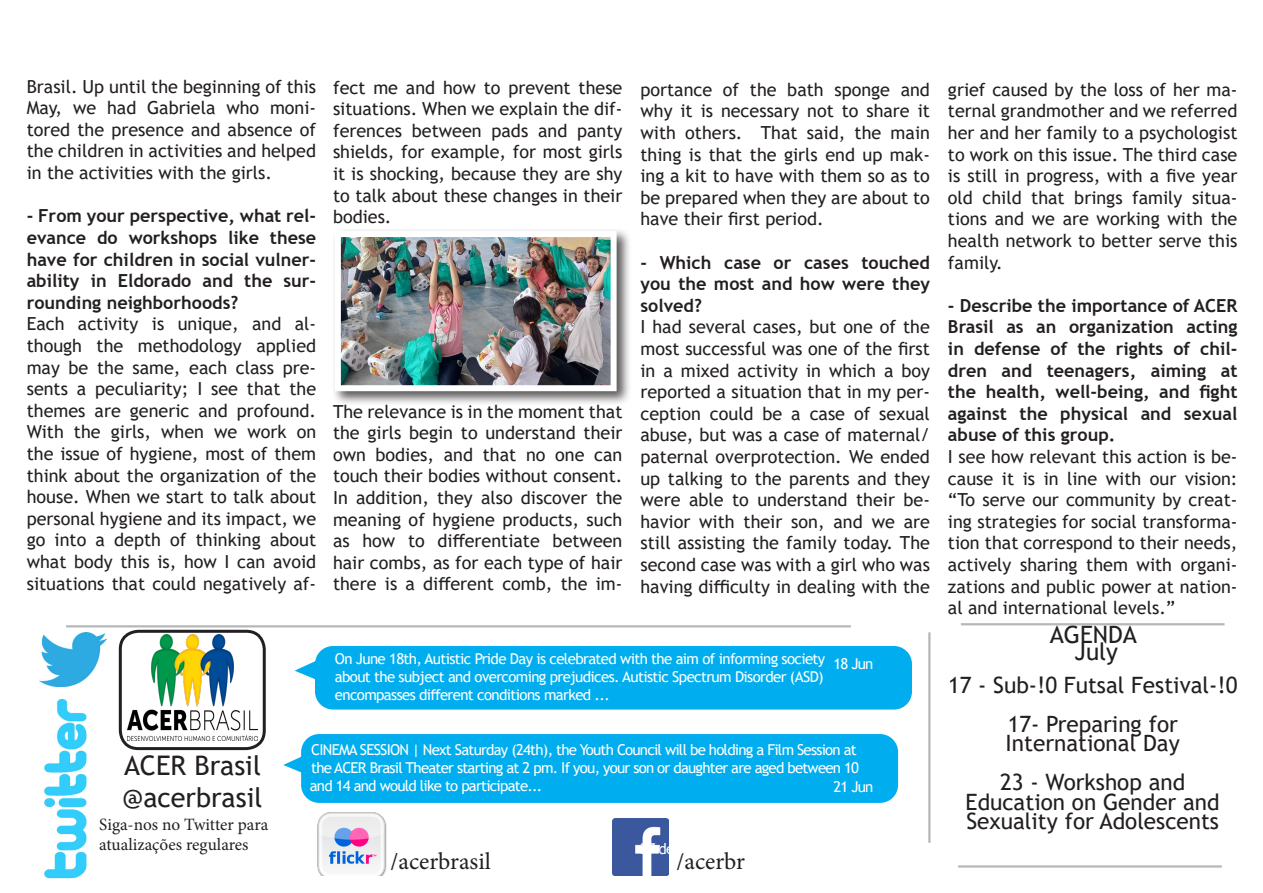
<style>
.page{position:relative;width:1263px;height:893px;background:#fff}
.page>*{position:absolute;margin:0;border:0;box-sizing:border-box;transform-origin:0 0}
.t1{font:27px "Trebuchet MS";color:#231f20}
.t2{font:24px "Minion Pro";color:#231f20}
.t3{font:24px "Trebuchet MS";color:#231f20}
.t4{font:22.5px/19.5px "Trebuchet MS";color:#231f20}
.t5{font:18px/21.6px "Trebuchet MS";color:#231f20;text-align:justify}
.t6{font:700 18px/21.6px "Trebuchet MS";color:#231f20;text-align:justify}
.t7{font:17.25px "Minion Pro";color:#231f20}
.t8{font:15px/18px "Trebuchet MS";letter-spacing:-.05em;color:#fff;text-align:justify}
</style>
<div class="page">
<div style="left:119px;top:630px;width:147px;height:120px;border:3px solid #231f20;border-radius:18px"></div>
<img style="left:128px;top:635px;width:129px;height:105px">
<img style="left:44px;top:698px;width:43px;height:181px">
<div style="left:301px;top:734px;width:597px;height:69px;background:#00aeef;border-radius:18px"></div>
<div style="left:315px;top:646px;width:597px;height:63px;background:#00aeef;border-radius:18px"></div>
<svg style="left:283px;top:755px;width:19px;height:19px"></svg>
<svg style="left:295px;top:660px;width:21px;height:19px"></svg>
<img style="left:39px;top:632px;width:67px;height:55px">
<hr style="left:961px;top:623px;width:263px;height:2px;background:#b6b7bb">
<hr style="left:958px;top:865px;width:264px;height:3px;background:#b6b7bb">
<img style="left:317px;top:812px;width:70px;height:63px">
<img style="left:612px;top:818px;width:57px;height:57px">
<hr style="left:66px;top:625px;width:785px;height:2px;background:#b6b7bb">
<hr style="left:928px;top:632px;width:2px;height:211px;background:#b6b7bb">
<div style="left:332px;top:228px;width:300px;height:178px;background:#231f20;opacity:.75"></div>
<img style="left:342px;top:238px;width:268px;height:146px">
<div style="left:335px;top:231px;width:282px;height:160px;border:6px solid #fff"></div>
<p class="t5" style="left:27px;top:75px;width:291px">Brasil. Up until the beginning of this May, we had Gabriela who moni&shy;tored the presence and absence of the children in activities and helped in the activities with the girls.</p>
<p class="t6" style="left:27px;top:205px;width:291px">- From your perspective, what rel&shy;evance do workshops like these have for children in social vulner&shy;ability in Eldorado and the sur&shy;rounding neighborhoods?</p>
<p class="t5" style="left:27px;top:313px;width:291px">Each activity is unique, and al&shy;though the methodology applied may be the same, each class pre&shy;sents a peculiarity; I see that the themes are generic and profound.<br>With the girls, when we work on the issue of hygiene, most of them think about the organization of the house. When we start to talk about personal hygiene and its impact, we go into a depth of thinking about what body this is, how I can avoid situations that could negatively af-</p>
<p class="t5" style="left:333px;top:76px;width:291px">fect me and how to prevent these situations. When we explain the dif&shy;ferences between pads and panty shields, for example, for most girls it is shocking, because they are shy to talk about these changes in their bodies.</p>
<p class="t5" style="left:333px;top:400px;width:291px">The relevance is in the moment that the girls begin to understand their own bodies, and that no one can touch their bodies without consent.<br>In addition, they also discover the meaning of hygiene products, such as how to differentiate between hair combs, as for each type of hair there is a different comb, the im-</p>
<p class="t5" style="left:640px;top:78px;width:291px">portance of the bath sponge and why it is necessary not to share it with others. That said, the main thing is that the girls end up mak&shy;ing a kit to have with them so as to be prepared when they are about to have their first period.</p>
<p class="t6" style="left:640px;top:251px;width:291px">- Which case or cases touched you the most and how were they solved?</p>
<p class="t5" style="left:640px;top:316px;width:291px">I had several cases, but one of the most successful was one of the first in a mixed activity in which a boy reported a situation that in my per&shy;ception could be a case of sexual abuse, but was a case of maternal/ paternal overprotection. We ended up talking to the parents and they were able to understand their be&shy;havior with their son, and we are still assisting the family today. The second case was with a girl who was having difficulty in dealing with the</p>
<p class="t8" style="left:335px;top:649px;width:492px">On June 18th, Autistic Pride Day is celebrated with the aim of informing society about the subject and overcoming prejudices. Autistic Spectrum Disorder (ASD) encompasses different conditions marked ...</p>
<p class="t8" style="left:833px;top:655px;width:42px">18 Jun</p>
<p class="t1" style="left:124px;top:748px;width:138px">ACER Brasil</p>
<p class="t1" style="left:123px;top:780px;width:141px">@acerbrasil</p>
<p class="t8" style="left:310px;top:740px;width:551px;text-align:left">CINEMA SESSION | Next Saturday (24th), the Youth Council will be holding a Film Session at the ACER Brasil Theater starting at 2 pm. If you, your son or daughter are aged between 10 and 14 and would like to participate...</p>
<p class="t8" style="left:833px;top:777px;width:42px">21 Jun</p>
<p class="t5" style="left:948px;top:78px;width:291px">grief caused by the loss of her ma&shy;ternal grandmother and we referred her and her family to a psychologist to work on this issue. The third case is still in progress, with a five year old child that brings family situa&shy;tions and we are working with the health network to better serve this family.</p>
<p class="t6" style="left:948px;top:295px;width:291px">- Describe the importance of ACER Brasil as an organization acting in defense of the rights of chil&shy;dren and teenagers, aiming at the health, well-being, and fight against the physical and sexual abuse of this group.</p>
<p class="t5" style="left:948px;top:446px;width:291px">I see how relevant this action is be&shy;cause it is in line with our vision: “To serve our community by creat&shy;ing strategies for social transforma&shy;tion that correspond to their needs, actively sharing them with organi&shy;zations and public power at nation&shy;al and international levels.”</p>
<p class="t3" style="left:1050px;top:619px;width:89px">AGENDA</p>
<p class="t3" style="left:1075px;top:636px;width:45px">July</p>
<p class="t4" style="left:948px;top:675px;width:291px">17 - Sub-!0 Futsal Festival-!0</p>
<p class="t4" style="left:1005px;top:714px;width:176px">17- Preparing for<br>International Day</p>
<p class="t4" style="left:966px;top:772px;width:256px;text-align:center">23 - Workshop and<br>Education on Gender and</p>
<p class="t7" style="left:99px;top:812px;width:171px">Siga-nos no Twitter para</p>
<p class="t4" style="left:966px;top:811px;width:254px">Sexuality for Adolescents</p>
<p class="t7" style="left:99px;top:833px;width:151px">atualizações regulares</p>
<p class="t2" style="left:391px;top:845px;width:102px">/acerbrasil</p>
<p class="t2" style="left:676px;top:845px;width:70px">/acerbr</p>
<p class="t8" style="left:640px;top:839px;width:57px">27 de Jul</p>
</div>
